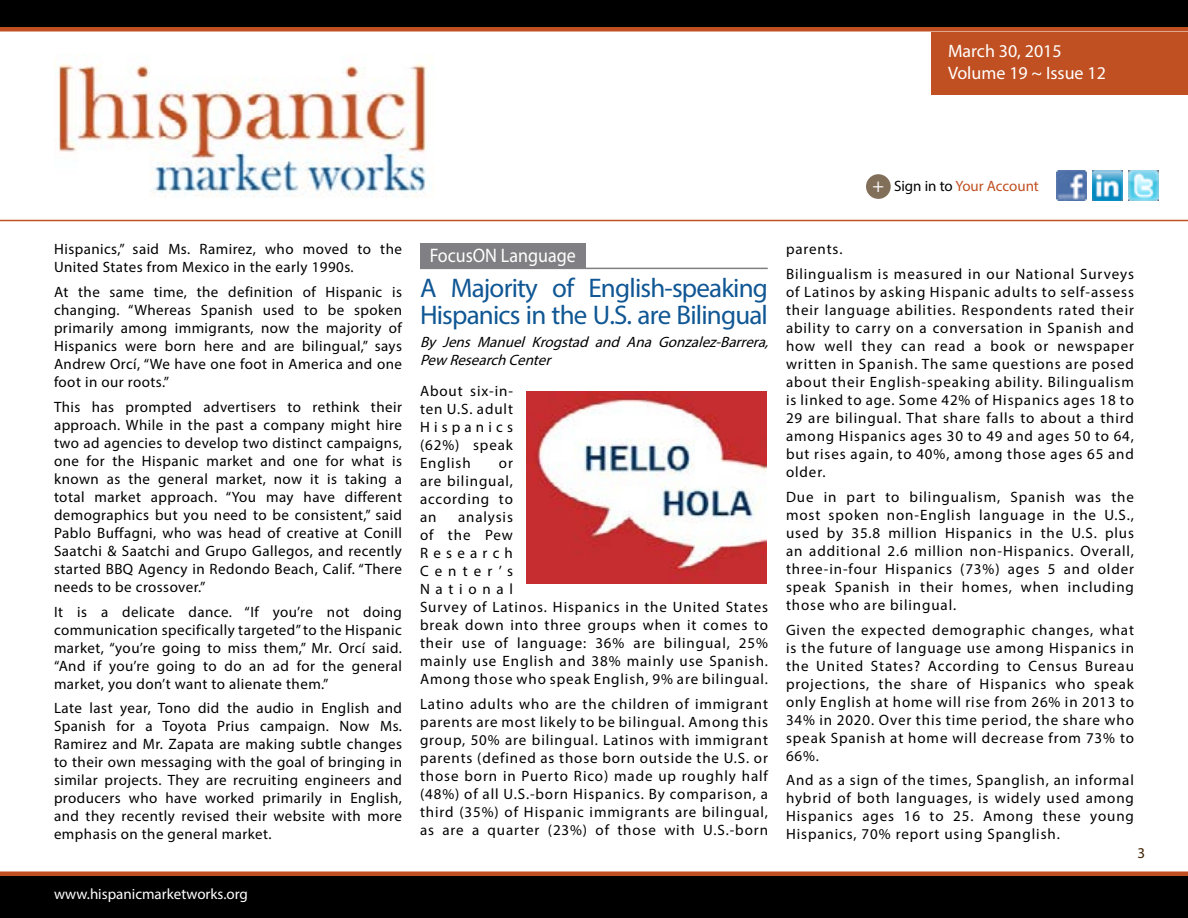
<style>
.page{position:relative;width:1188px;height:918px;background:#fff}
.page>*{position:absolute;margin:0;border:0;box-sizing:border-box;transform-origin:0 0}
.t1{font:27px/27px "Myriad Pro";letter-spacing:-.03em;color:#105794}
.t2{font:19.65px "Myriad Pro";color:#fff;scale:.92 1}
.t3{font:18px/21.6px "Myriad Pro";color:#fff}
.t4{font:15px/18px "Myriad Pro";letter-spacing:.06em;color:#000;text-align:justify}
.t5{font:15px/18px "Myriad Pro";letter-spacing:.03em;color:#000}
.t6{font:italic 15px/18px "Myriad Pro";color:#000}
.t7{font:15px "Myriad Pro";color:#fff}
.t8{font:15px "Myriad Pro";color:#c05021}
.t9{font:15px "Myriad Pro";color:#3f2100}
.s1{font-size:19.5px;color:#fff}
.s2{color:#000}
</style>
<div class="page">
<div style="left:0;top:874px;width:1188px;height:44px;background:#000"></div>
<hr style="left:0;top:872px;width:1188px;height:4px;background:#c05021">
<div style="left:0;top:27px;width:1188px;height:5px;background:#c05021"></div>
<div style="left:932px;top:32px;width:256px;height:62px;background:#c05021"></div>
<img style="left:1057px;top:170px;width:30px;height:30px">
<img style="left:1129px;top:170px;width:30px;height:30px">
<img style="left:1093px;top:170px;width:30px;height:30px">
<div style="left:866px;top:174px;width:25px;height:25px;background:#826f59;border-radius:50%"></div>
<div style="left:0;top:0;width:1188px;height:27px;background:#000"></div>
<hr style="left:0;top:220px;width:1188px;height:1px;background:#c05021">
<img style="left:54px;top:54px;width:381px;height:144px">
<div style="left:420px;top:243px;width:165px;height:25px;background:#807f83"></div>
<hr style="left:420px;top:268px;width:348px;height:1px;background:#807f83">
<img style="left:526px;top:392px;width:240px;height:192px">
<p class="t3" style="left:948px;top:40px;width:159px">March 30, 2015<br>Volume 19 ~ Issue 12</p>
<p class="t8" style="left:872px;top:177px;width:168px"><span class="s1">+</span> <span class="s2">Sign in to</span> Your Account</p>
<p class="t5" style="left:54px;top:240px;width:350px">Hispanics,” said Ms. Ramirez, who moved to the<br>United States from Mexico in the early 1990s.</p>
<p class="t4" style="left:54px;top:283px;width:350px">At the same time, the definition of Hispanic is changing. “Whereas Spanish used to be spoken primarily among immigrants, now the majority of Hispanics were born here and are bilingual,” says Andrew Orcí, “We have one foot in America and one foot in our roots.”</p>
<p class="t4" style="left:54px;top:397px;width:350px">This has prompted advertisers to rethink their approach. While in the past a company might hire two ad agencies to develop two distinct campaigns, one for the Hispanic market and one for what is known as the general market, now it is taking a total market approach. “You may have different demographics but you need to be consistent,” said Pablo Buffagni, who was head of creative at Conill Saatchi &amp; Saatchi and Grupo Gallegos, and recently started BBQ Agency in Redondo Beach, Calif. “There needs to be crossover.”</p>
<p class="t4" style="left:54px;top:602px;width:350px">It is a delicate dance. “If you’re not doing communication specifically targeted” to the Hispanic market, “you’re going to miss them,” Mr. Orcí said. “And if you’re going to do an ad for the general market, you don’t want to alienate them.”</p>
<p class="t4" style="left:54px;top:699px;width:350px">Late last year, Tono did the audio in English and Spanish for a Toyota Prius campaign. Now Ms.<br>Ramirez and Mr. Zapata are making subtle changes to their own messaging with the goal of bringing in similar projects. They are recruiting engineers and producers who have worked primarily in English, and they recently revised their website with more emphasis on the general market.</p>
<h2 class="t2" style="left:430px;top:243px;width:160px">FocusON Language</h2>
<h1 class="t1" style="left:420px;top:274px;width:350px">A Majority of English-speaking<br>Hispanics in the U.S. are Bilingual</h1>
<p class="t6" style="left:420px;top:333px;width:354px">By Jens Manuel Krogstad and Ana Gonzalez-Barrera,<br>Pew ResearchCenter</p>
<p class="t4" style="left:420px;top:382px;width:94px">About six-in&shy;ten U.S. adult Hispanics (62%) speak English</p>
<p class="t4" style="left:420px;top:454px;width:94px;text-indent:79px">or are bilingual, according to an</p>
<p class="t4" style="left:420px;top:508px;width:350px;text-align:left;text-indent:38px">analysis<br>of the Pew<br>Research<br>Center’s<br>National<br>Survey of Latinos. Hispanics in the United States break down into three groups when it comes to their use of language: 36% are bilingual, 25% mainly use English and 38% mainly use Spanish.<br>Among those who speak English, 9% are bilingual.</p>
<p class="t4" style="left:420px;top:695px;width:350px">Latino adults who are the children of immigrant parents are most likely to be bilingual. Among this group, 50% are bilingual. Latinos with immigrant parents (defined as those born outside the U.S. or those born in Puerto Rico) made up roughly half (48%) of all U.S.-born Hispanics. By comparison, a third (35%) of Hispanic immigrants are bilingual, as are a quarter (23%) of those with U.S.-born</p>
<p class="t7" style="left:54px;top:884px;width:195px">www.hispanicmarketworks.org</p>
<p class="t4" style="left:786px;top:237px;width:349px;line-height:24.8px">parents.<br>Bilingualism is measured in our National Surveys</p>
<p class="t4" style="left:786px;top:283px;width:350px">of Latinos by asking Hispanic adults to self-assess their language abilities. Respondents rated their ability to carry on a conversation in Spanish and how well they can read a book or newspaper written in Spanish. The same questions are posed about their English-speaking ability. Bilingualism is linked to age. Some 42% of Hispanics ages 18 to 29 are bilingual. That share falls to about a third among Hispanics ages 30 to 49 and ages 50 to 64, but rises again, to 40%, among those ages 65 and older.</p>
<p class="t4" style="left:786px;top:487px;width:350px">Due in part to bilingualism, Spanish was the most spoken non-English language in the U.S., used by 35.8 million Hispanics in the U.S. plus an additional 2.6 million non-Hispanics. Overall, three-in-four Hispanics (73%) ages 5 and older speak Spanish in their homes, when including those who are bilingual.</p>
<p class="t4" style="left:786px;top:620px;width:350px">Given the expected demographic changes, what is the future of language use among Hispanics in the United States? According to Census Bureau projections, the share of Hispanics who speak only English at home will rise from 26% in 2013 to 34% in 2020. Over this time period, the share who speak Spanish at home will decrease from 73% to 66%.</p>
<p class="t4" style="left:786px;top:771px;width:350px">And as a sign of the times, Spanglish, an informal hybrid of both languages, is widely used among Hispanics ages 16 to 25. Among these young Hispanics, 70% report using Spanglish.</p>
<p class="t9" style="left:1137px;top:844px;width:9px">3</p>
</div>
